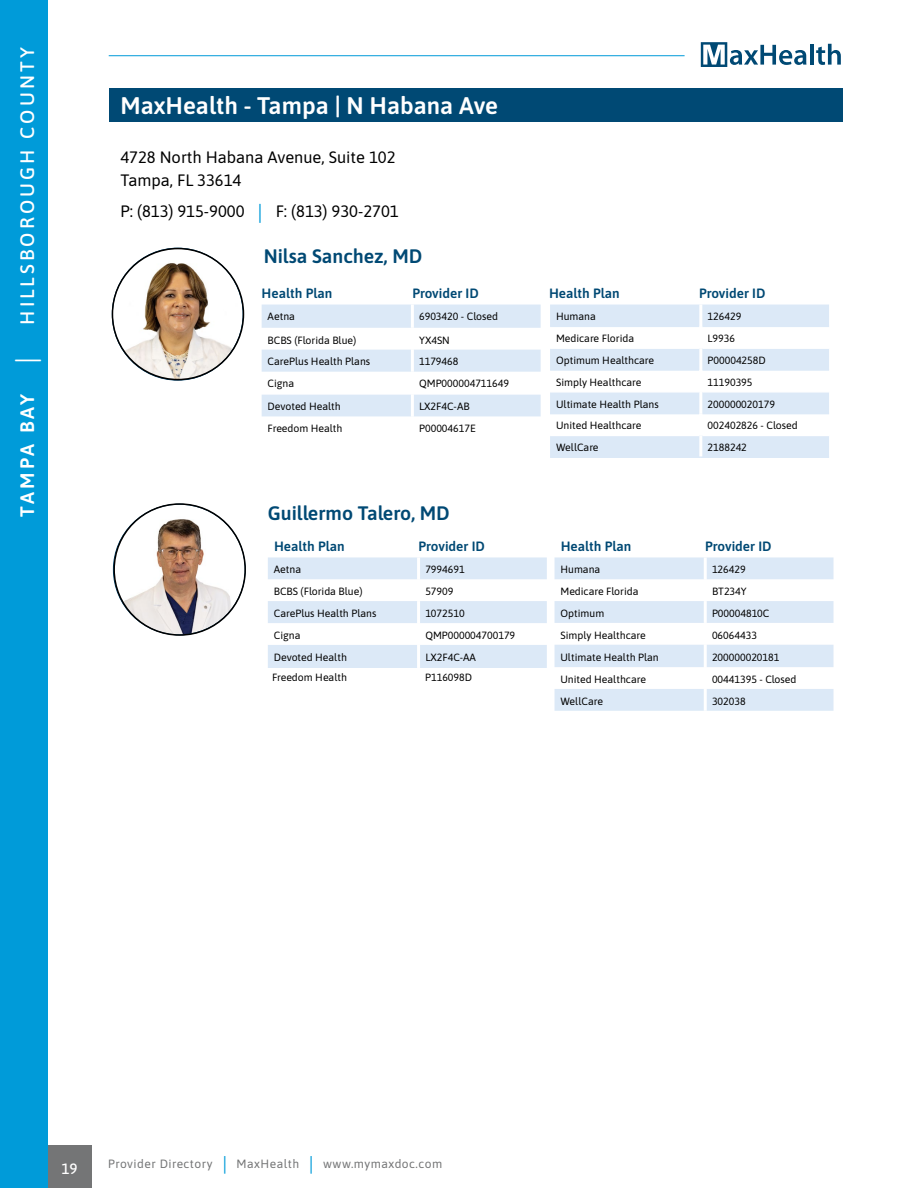
<style>
.page{position:relative;width:918px;height:1188px;background:#fff}
.page>*{position:absolute;margin:0;border:0;box-sizing:border-box;transform-origin:0 0}
.t1{font:600 24px "Asap";color:#fff}
.t2{font:600 19.5px "Asap";color:#004974}
.t3{font:500 19.5px "Asap";letter-spacing:.16em;color:#fff}
.t4{font:16.5px/22.5px "Asap";color:#000}
.t5{font:500 15px "Asap";color:#fff}
.t6{font:600 13.5px "Asap";color:#004974}
.t7{font:12px "Asap";letter-spacing:.04em;color:#747576}
.t8{font:10.5px "Asap";color:#000}
.s1{font-weight:600}
.s2{font-weight:400;font-size:28.5px}
.s3{font-size:21px;color:#009bd9}
.s4{font-size:19.5px;color:#009bd9}
</style>
<div class="page">
<div style="left:109px;top:89px;width:734px;height:33px;background:#004974"></div>
<img style="left:112px;top:248px;width:131px;height:132px">
<svg style="left:262px;top:305px;width:279px;height:111px"></svg>
<hr style="left:411px;top:305px;width:3px;height:23px;background:#fff">
<hr style="left:411px;top:328px;width:3px;height:22px;background:#fff">
<hr style="left:411px;top:350px;width:3px;height:22px;background:#fff">
<hr style="left:411px;top:372px;width:3px;height:23px;background:#fff">
<hr style="left:411px;top:395px;width:3px;height:21px;background:#fff">
<svg style="left:550px;top:305px;width:279px;height:151px"></svg>
<hr style="left:550px;top:326px;width:149px;height:1px;background:#dce9f7">
<hr style="left:702px;top:326px;width:127px;height:1px;background:#dce9f7">
<hr style="left:550px;top:369px;width:149px;height:2px;background:#dce9f7">
<hr style="left:702px;top:369px;width:127px;height:2px;background:#dce9f7">
<hr style="left:550px;top:413px;width:149px;height:1px;background:#dce9f7">
<hr style="left:702px;top:413px;width:127px;height:1px;background:#dce9f7">
<hr style="left:550px;top:456px;width:151px;height:2px;background:#dce9f7">
<hr style="left:701px;top:456px;width:128px;height:2px;background:#dce9f7">
<hr style="left:550px;top:347px;width:149px;height:2px;background:#fff">
<hr style="left:702px;top:347px;width:127px;height:2px;background:#fff">
<hr style="left:550px;top:391px;width:149px;height:2px;background:#fff">
<hr style="left:702px;top:391px;width:127px;height:2px;background:#fff">
<hr style="left:550px;top:435px;width:149px;height:1px;background:#fff">
<hr style="left:702px;top:435px;width:127px;height:1px;background:#fff">
<hr style="left:699px;top:305px;width:3px;height:21px;background:#fff">
<hr style="left:699px;top:326px;width:3px;height:22px;background:#fff">
<hr style="left:699px;top:348px;width:3px;height:22px;background:#fff">
<hr style="left:699px;top:370px;width:3px;height:22px;background:#fff">
<hr style="left:699px;top:392px;width:3px;height:22px;background:#fff">
<hr style="left:699px;top:414px;width:3px;height:21px;background:#fff">
<hr style="left:699px;top:435px;width:3px;height:21px;background:#fff">
<div style="left:47px;top:1145px;width:45px;height:43px;background:#747576"></div>
<div style="left:0;top:0;width:48px;height:1188px;background:#009bd9"></div>
<hr style="left:109px;top:55px;width:576px;height:1px;background:#009bd9">
<hr style="left:810px;top:44px;width:4px;height:21px;background:#004974">
<svg style="left:816px;top:44px;width:25px;height:21px"></svg>
<svg style="left:701px;top:42px;width:105px;height:25px"></svg>
<img style="left:113px;top:506px;width:132px;height:129px">
<svg style="left:268px;top:557px;width:279px;height:111px"></svg>
<hr style="left:417px;top:557px;width:3px;height:22px;background:#fff">
<hr style="left:417px;top:579px;width:3px;height:22px;background:#fff">
<hr style="left:417px;top:601px;width:3px;height:22px;background:#fff">
<hr style="left:417px;top:623px;width:3px;height:22px;background:#fff">
<hr style="left:417px;top:645px;width:3px;height:23px;background:#fff">
<svg style="left:555px;top:557px;width:279px;height:154px"></svg>
<hr style="left:704px;top:557px;width:3px;height:22px;background:#fff">
<hr style="left:704px;top:579px;width:3px;height:22px;background:#fff">
<hr style="left:704px;top:601px;width:3px;height:22px;background:#fff">
<hr style="left:704px;top:623px;width:3px;height:22px;background:#fff">
<hr style="left:704px;top:645px;width:3px;height:22px;background:#fff">
<hr style="left:704px;top:667px;width:3px;height:22px;background:#fff">
<hr style="left:704px;top:689px;width:3px;height:22px;background:#fff">
<h2 class="t3" style="left:14px;top:517px;width:471px;rotate:-90deg"><span class="s1">TAMPA BAY</span> <span class="s2">|</span> HILLSBOROUGH COUNTY</h2>
<h1 class="t1" style="left:120px;top:89px;width:379px">MaxHealth - Tampa | N Habana Ave</h1>
<h3 class="t4" style="left:120px;top:145px;width:277px">4728 North Habana Avenue, Suite 102<br>Tampa, FL 33614</h3>
<h3 class="t4" style="left:120px;top:199px;width:280px">P: (813) 915-9000 <span class="s3">|</span> F: (813) 930-2701</h3>
<h2 class="t2" style="left:264px;top:243px;width:160px">Nilsa Sanchez, MD</h2>
<p class="t6" style="left:262px;top:283px;width:72px">Health Plan</p>
<p class="t6" style="left:412px;top:283px;width:68px">Provider ID</p>
<p class="t8" style="left:268px;top:309px;width:29px">Aetna</p>
<p class="t8" style="left:419px;top:309px;width:80px">6903420 - Closed</p>
<p class="t8" style="left:268px;top:333px;width:90px">BCBS (Florida Blue)</p>
<p class="t8" style="left:419px;top:333px;width:32px">YX4SN</p>
<p class="t8" style="left:268px;top:354px;width:104px">CarePlus Health Plans</p>
<p class="t8" style="left:419px;top:354px;width:41px">1179468</p>
<p class="t8" style="left:268px;top:377px;width:28px">Cigna</p>
<p class="t8" style="left:419px;top:377px;width:91px">QMP000004711649</p>
<p class="t8" style="left:268px;top:399px;width:75px">Devoted Health</p>
<p class="t8" style="left:419px;top:399px;width:52px">LX2F4C-AB</p>
<p class="t8" style="left:268px;top:421px;width:76px">Freedom Health</p>
<p class="t8" style="left:419px;top:421px;width:58px">P00004617E</p>
<h2 class="t2" style="left:268px;top:500px;width:184px">Guillermo Talero, MD</h2>
<p class="t6" style="left:274px;top:537px;width:72px">Health Plan</p>
<p class="t6" style="left:419px;top:537px;width:68px">Provider ID</p>
<p class="t8" style="left:274px;top:562px;width:29px">Aetna</p>
<p class="t8" style="left:425px;top:562px;width:41px">7994691</p>
<p class="t8" style="left:274px;top:584px;width:90px">BCBS (Florida Blue)</p>
<p class="t8" style="left:425px;top:584px;width:30px">57909</p>
<p class="t8" style="left:274px;top:606px;width:104px">CarePlus Health Plans</p>
<p class="t8" style="left:425px;top:606px;width:41px">1072510</p>
<p class="t8" style="left:274px;top:628px;width:28px">Cigna</p>
<p class="t8" style="left:425px;top:628px;width:91px">QMP000004700179</p>
<p class="t8" style="left:274px;top:650px;width:75px">Devoted Health</p>
<p class="t8" style="left:425px;top:650px;width:52px">LX2F4C-AA</p>
<p class="t8" style="left:272px;top:671px;width:76px">Freedom Health</p>
<p class="t8" style="left:425px;top:671px;width:48px">P116098D</p>
<p class="t6" style="left:549px;top:283px;width:72px">Health Plan</p>
<p class="t6" style="left:699px;top:283px;width:68px">Provider ID</p>
<p class="t8" style="left:556px;top:309px;width:41px">Humana</p>
<p class="t8" style="left:708px;top:309px;width:35px">126429</p>
<p class="t8" style="left:556px;top:331px;width:80px">Medicare Florida</p>
<p class="t8" style="left:708px;top:331px;width:29px">L9936</p>
<p class="t8" style="left:556px;top:353px;width:100px">Optimum Healthcare</p>
<p class="t8" style="left:708px;top:353px;width:60px">P00004258D</p>
<p class="t8" style="left:556px;top:375px;width:87px">Simply Healthcare</p>
<p class="t8" style="left:708px;top:375px;width:46px">11190395</p>
<p class="t8" style="left:556px;top:397px;width:104px">Ultimate Health Plans</p>
<p class="t8" style="left:708px;top:397px;width:69px">200000020179</p>
<p class="t8" style="left:556px;top:418px;width:87px">United Healthcare</p>
<p class="t8" style="left:708px;top:418px;width:92px">002402826 - Closed</p>
<p class="t8" style="left:556px;top:440px;width:44px">WellCare</p>
<p class="t8" style="left:708px;top:440px;width:41px">2188242</p>
<p class="t6" style="left:561px;top:537px;width:72px">Health Plan</p>
<p class="t6" style="left:705px;top:537px;width:68px">Provider ID</p>
<p class="t8" style="left:561px;top:562px;width:41px">Humana</p>
<p class="t8" style="left:712px;top:562px;width:35px">126429</p>
<p class="t8" style="left:561px;top:584px;width:80px">Medicare Florida</p>
<p class="t8" style="left:712px;top:584px;width:36px">BT234Y</p>
<p class="t8" style="left:561px;top:606px;width:45px">Optimum</p>
<p class="t8" style="left:712px;top:606px;width:59px">P00004810C</p>
<p class="t8" style="left:561px;top:628px;width:87px">Simply Healthcare</p>
<p class="t8" style="left:712px;top:628px;width:46px">06064433</p>
<p class="t8" style="left:561px;top:650px;width:100px">Ultimate Health Plan</p>
<p class="t8" style="left:712px;top:650px;width:69px">200000020181</p>
<p class="t8" style="left:561px;top:672px;width:87px">United Healthcare</p>
<p class="t8" style="left:712px;top:672px;width:86px">00441395 - Closed</p>
<p class="t8" style="left:561px;top:694px;width:44px">WellCare</p>
<p class="t8" style="left:712px;top:694px;width:35px">302038</p>
<h3 class="t5" style="left:62px;top:1158px;width:18px">19</h3>
<p class="t7" style="left:108px;top:1155px;width:336px">Provider Directory <span class="s4">|</span> MaxHealth <span class="s4">|</span> www.mymaxdoc.com</p>
</div>
